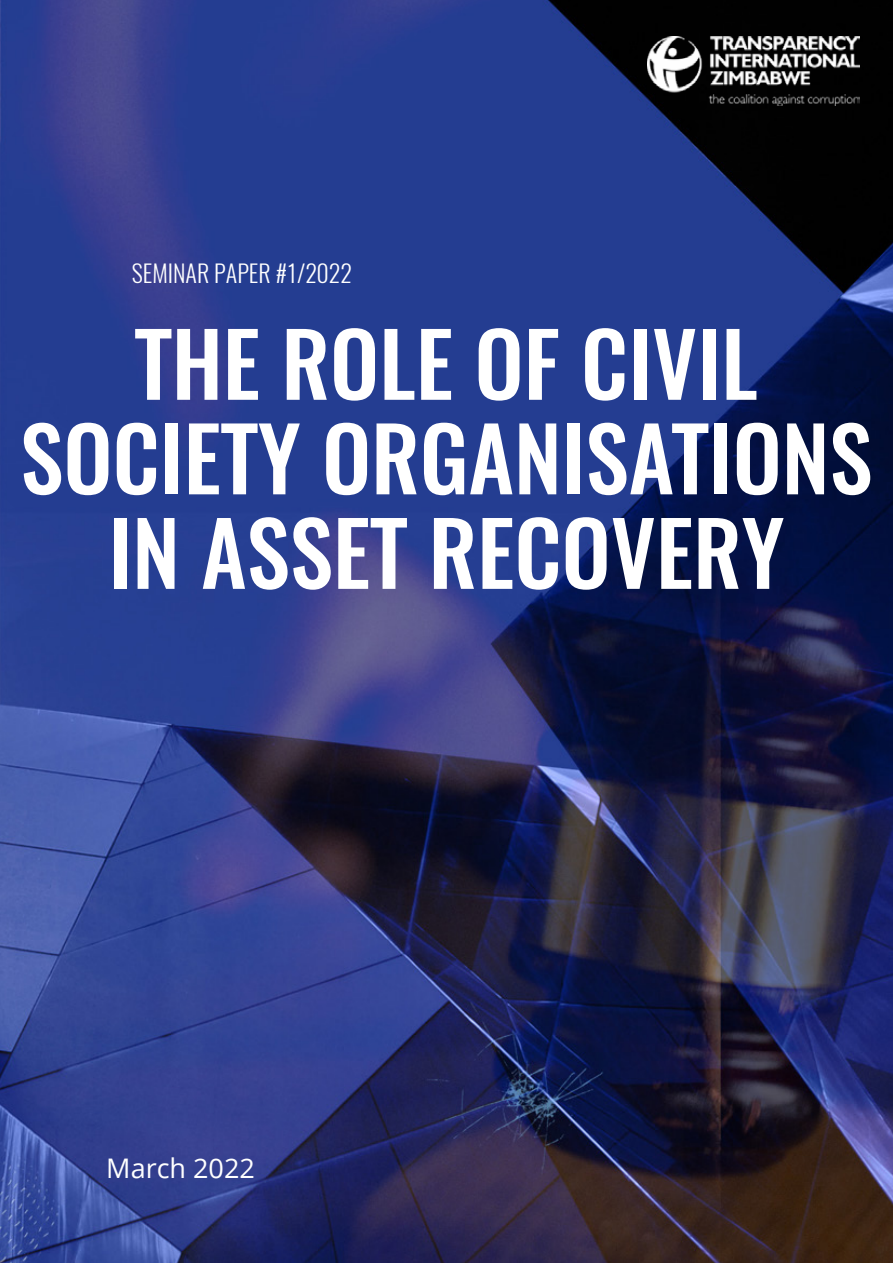
<style>
.page{position:relative;width:893px;height:1263px;background:#fff}
.page>*{position:absolute;margin:0;border:0;box-sizing:border-box;transform-origin:0 0}
.t1{font:500 87.45px/94.5px "Oswald";color:#fff;text-align:center}
.t2{font:27px "Open Sans";color:#fff}
.t3{font:300 24px "Oswald";color:#fff}
</style>
<div class="page">
<img style="left:0;top:0;width:893px;height:1263px">
<img style="left:648px;top:37px;width:211px;height:68px">
<p class="t3" style="left:132px;top:257px;width:222px">SEMINAR PAPER #1/2022</p>
<p class="t1" style="left:20px;top:318px;width:854px">THE ROLE OF CIVIL<br>SOCIETY ORGANISATIONS<br>IN ASSET RECOVERY</p>
<p class="t2" style="left:106px;top:1150px;width:150px">March 2022</p>
</div>
